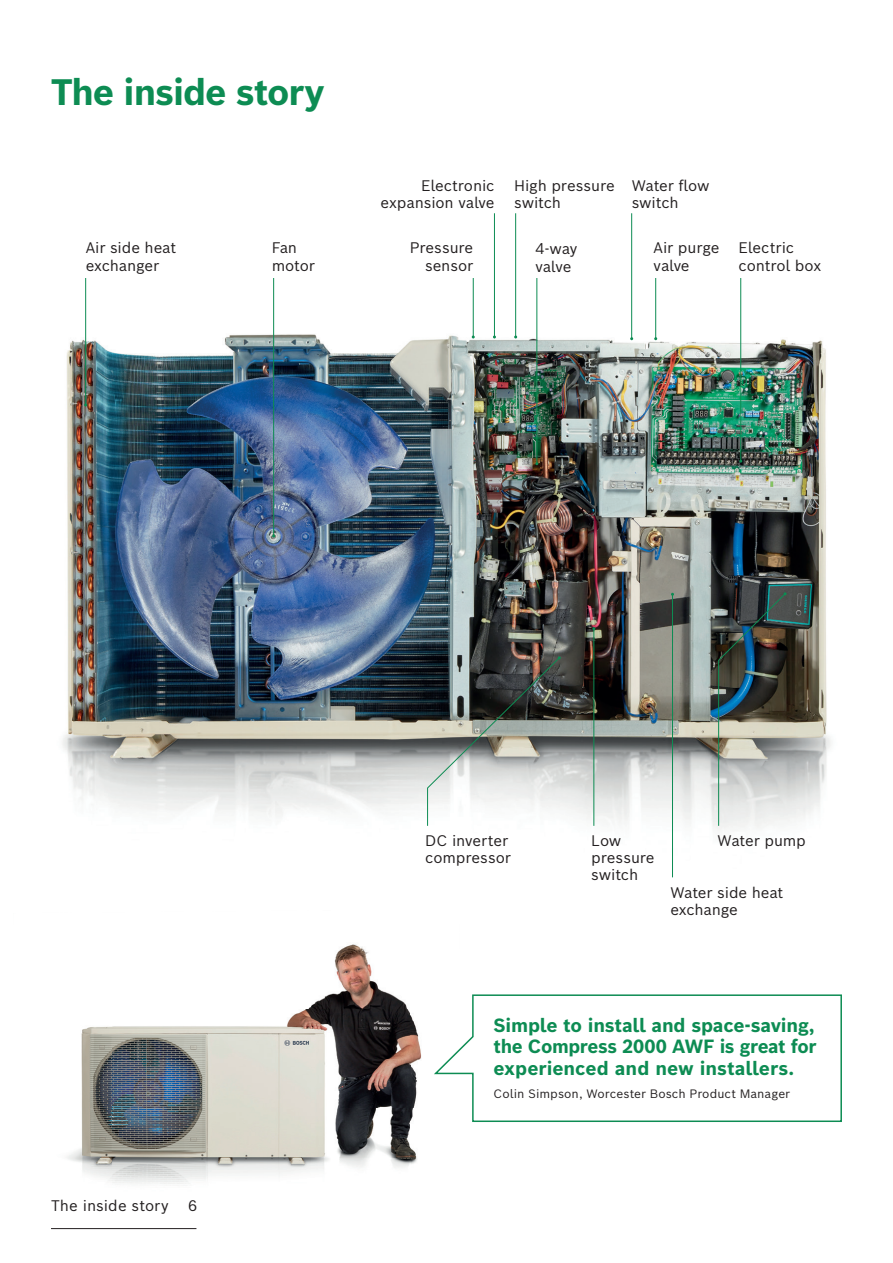
<style>
.page{position:relative;width:893px;height:1263px;background:#fff}
.page>*{position:absolute;margin:0;border:0;box-sizing:border-box;transform-origin:0 0}
.t1{font:700 36px "Bosch Sans";letter-spacing:-.03em;color:#0d8c53}
.t2{font:700 18.75px/21.6px "Bosch Sans";letter-spacing:-.005em;color:#0d8c53;text-align:justify}
.t3{font:15px/17.2px "Bosch Sans";letter-spacing:-.01em;color:#231f20}
.t4{font:12px "Bosch Sans";letter-spacing:.005em;color:#231f20}
</style>
<div class="page">
<img style="left:62px;top:213px;width:769px;height:665px">
<img style="left:67px;top:944px;width:355px;height:240px">
<hr style="left:51px;top:1228px;width:145px;height:1px;background:#231f20">
<svg style="left:427px;top:656px;width:134px;height:170px"></svg>
<hr style="left:593px;top:629px;width:1px;height:197px;background:#0d8c53">
<hr style="left:85px;top:278px;width:1px;height:127px;background:#0d8c53">
<hr style="left:273px;top:278px;width:1px;height:258px;background:#0d8c53">
<hr style="left:536px;top:278px;width:1px;height:186px;background:#0d8c53">
<hr style="left:515px;top:213px;width:1px;height:124px;background:#0d8c53">
<hr style="left:494px;top:213px;width:1px;height:124px;background:#0d8c53">
<hr style="left:473px;top:278px;width:1px;height:59px;background:#0d8c53">
<hr style="left:740px;top:278px;width:1px;height:183px;background:#0d8c53">
<hr style="left:655px;top:278px;width:1px;height:61px;background:#0d8c53">
<img style="left:718px;top:592px;width:69px;height:234px">
<hr style="left:672px;top:594px;width:1px;height:283px;background:#0d8c53">
<hr style="left:631px;top:213px;width:1px;height:126px;background:#0d8c53">
<svg style="left:434px;top:994px;width:408px;height:128px"></svg>
<h1 class="t1" style="left:51px;top:68px;width:275px">The inside story</h1>
<p class="t3" style="left:381px;top:176px;width:115px;text-align:right">Electronic expansion valve</p>
<p class="t3" style="left:514px;top:176px;width:102px">High pressure switch</p>
<p class="t3" style="left:632px;top:176px;width:80px">Water flow switch</p>
<p class="t3" style="left:86px;top:239px;width:92px">Air side heat exchanger</p>
<p class="t3" style="left:272px;top:239px;width:45px">Fan motor</p>
<p class="t3" style="left:535px;top:240px;width:44px">4-way valve</p>
<p class="t3" style="left:739px;top:239px;width:84px">Electric control box</p>
<p class="t3" style="left:654px;top:239px;width:68px">Air purge valve</p>
<p class="t3" style="left:410px;top:239px;width:65px;text-align:right">Pressure sensor</p>
<p class="t3" style="left:425px;top:831px;width:87px">DC inverter compressor</p>
<p class="t3" style="left:591px;top:831px;width:65px">Low pressure switch</p>
<p class="t3" style="left:718px;top:831px;width:90px">Water pump</p>
<p class="t3" style="left:670px;top:884px;width:115px">Water side heat exchange</p>
<p class="t3" style="left:51px;top:1196px;width:119px">The inside story</p>
<p class="t3" style="left:188px;top:1196px;width:11px">6</p>
<p class="t2" style="left:493px;top:1014px;width:325px">Simple to install and space-saving, the Compress 2000 AWF is great for experienced and new installers.</p>
<p class="t4" style="left:493px;top:1086px;width:298px">Colin Simpson, Worcester Bosch Product Manager</p>
</div>
